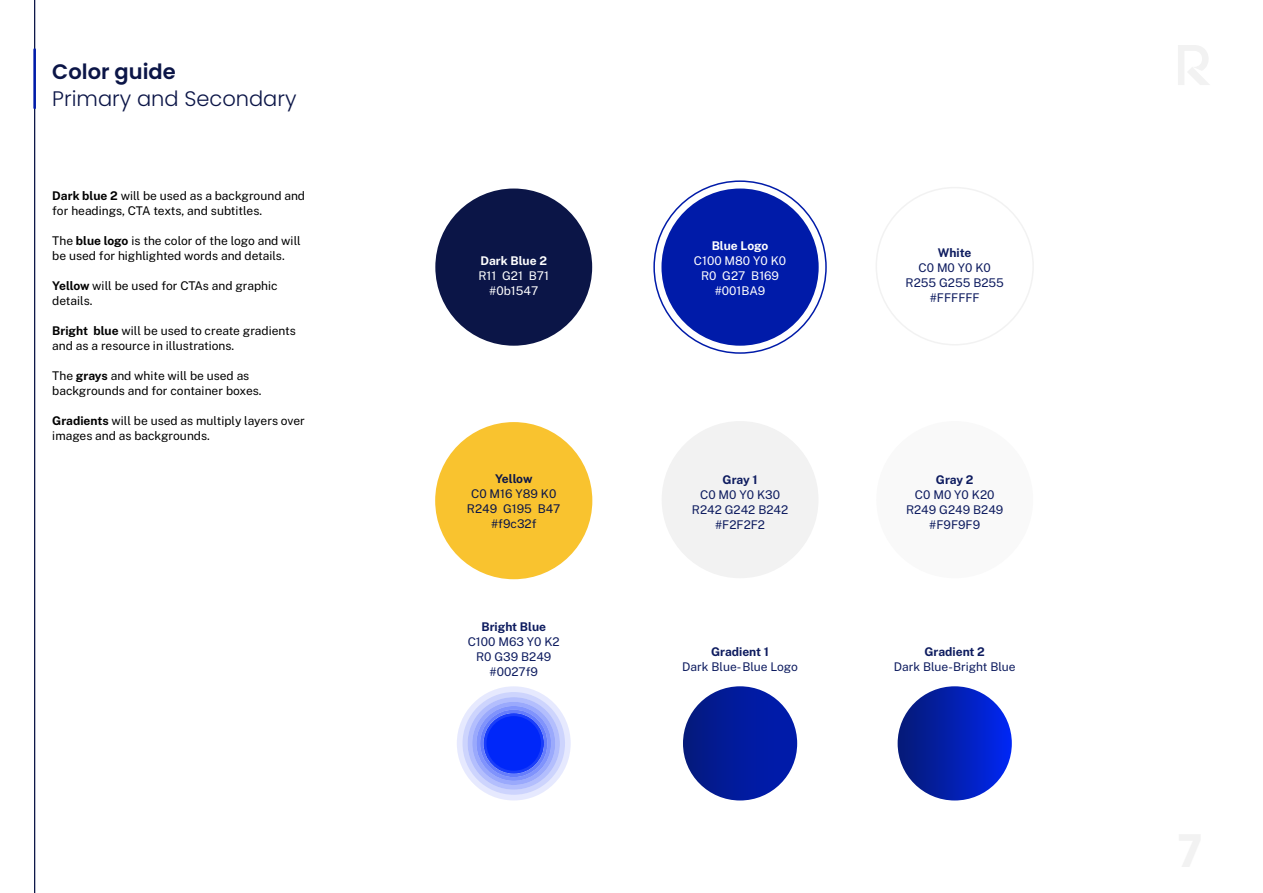
<style>
.page{position:relative;width:1263px;height:893px;background:#fff}
.page>*{position:absolute;margin:0;border:0;box-sizing:border-box;transform-origin:0 0}
.t1{font:300 21px "Poppins";color:#0b1547}
.t2{font:600 21px "Poppins";color:#0b1547}
.t3{font:12px/15px "Public Sans";color:#000}
.t4{font:12px/15px "Public Sans";color:#0d1b5f;text-align:center}
.t5{font:12px/15px "Public Sans";color:#fff;text-align:center}
.t6{font:700 12px "Public Sans";color:#0d1b5f}
.t7{font:12px/15px "Public Sans";color:#0b1547;text-align:center}
.t8{font:700 12px "Public Sans";color:#fff}
.t9{font:700 12px "Public Sans";letter-spacing:-.015em;color:#0b1547}
.s1{font-weight:700}
</style>
<div class="page">
<svg style="left:1178px;top:45px;width:31px;height:40px"></svg>
<div style="left:435px;top:189px;width:157px;height:157px;background:#0b1547;border-radius:50%"></div>
<div style="left:662px;top:421px;width:156px;height:157px;background:#f2f2f2;border-radius:50%"></div>
<div style="left:876px;top:421px;width:157px;height:157px;background:#f9f9f9;border-radius:50%"></div>
<div style="left:683px;top:686px;width:114px;height:114px;background:linear-gradient(to right,#051b82,#001cb2);border-radius:57px"></div>
<div style="left:898px;top:686px;width:114px;height:114px;background:linear-gradient(to right,#041873,#052af2);border-radius:57px"></div>
<div style="left:661px;top:189px;width:158px;height:157px;background:#001ba9;border-radius:50%"></div>
<div style="left:435px;top:422px;width:157px;height:157px;background:#f9c32f;border-radius:50%"></div>
<div style="left:457px;top:686px;width:114px;height:114px;background:#e6e9fe;border-radius:50%"></div>
<div style="left:462px;top:692px;width:103px;height:103px;background:#cdd4fd;border-radius:50%"></div>
<div style="left:468px;top:697px;width:92px;height:93px;background:#b3befd;border-radius:50%"></div>
<div style="left:472px;top:702px;width:83px;height:83px;background:#9aa9fc;border-radius:50%"></div>
<svg style="left:476px;top:706px;width:75px;height:75px"></svg>
<svg style="left:480px;top:710px;width:67px;height:67px"></svg>
<svg style="left:483px;top:713px;width:61px;height:61px"></svg>
<div style="left:486px;top:716px;width:55px;height:55px;background:#0027f9;border-radius:50%"></div>
<hr style="left:34px;top:0;width:1px;height:893px;background:#0b1547">
<hr style="left:33px;top:49px;width:3px;height:59px;background:#001ba9">
<h1 class="t2" style="left:52px;top:59px;width:125px">Color guide</h1>
<h1 class="t1" style="left:52px;top:86px;width:246px">Primary and Secondary</h1>
<p class="t3" style="left:52px;top:188px;width:254px"><span class="s1">Dark blue 2</span> will be used as a background and for headings, CTA texts, and subtitles.</p>
<p class="t3" style="left:52px;top:233px;width:250px">The <span class="s1">blue logo</span> is the color of the logo and will be used for highlighted words and details.</p>
<p class="t3" style="left:52px;top:278px;width:227px"><span class="s1">Yellow</span> will be used for CTAs and graphic details.</p>
<p class="t3" style="left:52px;top:323px;width:245px"><span class="s1">Bright blue</span> will be used to create gradients and as a resource in illustrations.</p>
<p class="t3" style="left:52px;top:368px;width:211px">The <span class="s1">grays</span> and white will be used as backgrounds and for container boxes.</p>
<p class="t3" style="left:52px;top:413px;width:254px"><span class="s1">Gradients</span> will be used as multiply layers over images and as backgrounds.</p>
<p class="t8" style="left:480px;top:252px;width:68px">Dark Blue 2</p>
<p class="t5" style="left:478px;top:267px;width:72px">R11 G21 B71 #0b1547</p>
<p class="t9" style="left:495px;top:470px;width:39px">Yellow</p>
<p class="t7" style="left:467px;top:485px;width:95px">C0 M16 Y89 K0<br>R249 G195 B47 #f9c32f</p>
<p class="t6" style="left:481px;top:618px;width:66px">Bright Blue</p>
<p class="t4" style="left:468px;top:633px;width:94px">C100 M63 Y0 K2<br>R0 G39 B249 #0027f9</p>
<p class="t8" style="left:712px;top:238px;width:58px">Blue Logo</p>
<p class="t5" style="left:694px;top:253px;width:94px">C100 M80 Y0 K0<br>R0 G27 B169 #001BA9</p>
<p class="t6" style="left:722px;top:472px;width:37px">Gray 1</p>
<p class="t4" style="left:692px;top:487px;width:98px">C0 M0 Y0 K30<br>R242 G242 B242 #F2F2F2</p>
<p class="t6" style="left:711px;top:644px;width:59px">Gradient 1</p>
<p class="t4" style="left:682px;top:659px;width:117px">Dark Blue- Blue Logo</p>
<p class="t6" style="left:938px;top:245px;width:35px">White</p>
<p class="t4" style="left:905px;top:260px;width:100px">C0 M0 Y0 K0<br>R255 G255 B255 #FFFFFF</p>
<p class="t6" style="left:936px;top:472px;width:39px">Gray 2</p>
<p class="t4" style="left:906px;top:487px;width:99px">C0 M0 Y0 K20<br>R249 G249 B249 #F9F9F9</p>
<p class="t6" style="left:924px;top:644px;width:62px">Gradient 2</p>
<p class="t4" style="left:894px;top:659px;width:123px">Dark Blue-Bright Blue</p>
</div>
